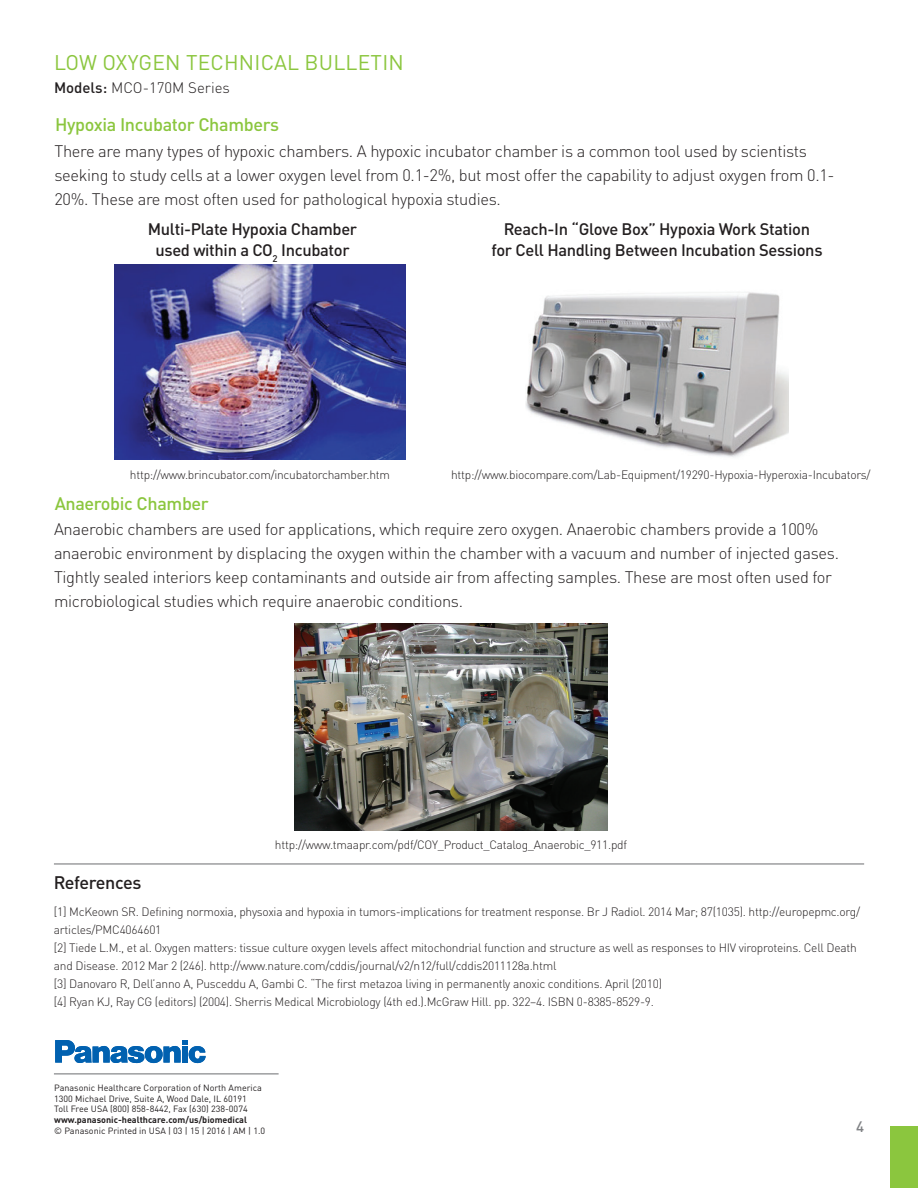
<style>
.page{position:relative;width:918px;height:1188px;background:#fff}
.page>*{position:absolute;margin:0;border:0;box-sizing:border-box;transform-origin:0 0}
.t1{font:21px "DINOT";letter-spacing:.01em;color:#8bc63e}
.t2{font:500 18px "DINOT";letter-spacing:-.02em;color:#8bc63e}
.t3{font:500 18px "DINOT";letter-spacing:-.02em;color:#231f20}
.t4{font:300 16.5px/24px "DINOT";letter-spacing:-.02em;color:#231f20}
.t5{font:500 16.5px/21px "DINOT";letter-spacing:-.02em;color:#231f20;text-align:center}
.t6{font:300 15px "DINOT";color:#231f20}
.t7{font:500 15px "DINOT";color:#808285}
.t8{font:300 12px/18px "DINOT";letter-spacing:-.02em;color:#231f20}
.t9{font:9px/10.8px "DINOT";color:#231f20}
.t10{font:700 9px "DINOT";color:#231f20}
.s1{font-weight:500}
</style>
<div class="page">
<img style="left:526px;top:292px;width:262px;height:165px">
<img style="left:114px;top:265px;width:292px;height:195px">
<img style="left:295px;top:623px;width:312px;height:207px">
<svg style="left:55px;top:1040px;width:151px;height:23px"></svg>
<hr style="left:54px;top:1074px;width:225px;height:1px;background:#6c6d70">
<hr style="left:54px;top:864px;width:810px;height:1px;background:#6c6d70">
<div style="left:890px;top:1126px;width:28px;height:62px;background:#8bc63e"></div>
<h1 class="t1" style="left:54px;top:49px;width:351px">LOW OXYGEN TECHNICAL BULLETIN</h1>
<p class="t6" style="left:54px;top:78px;width:178px"><span class="s1">Models:</span> MCO-170M Series</p>
<h2 class="t2" style="left:55px;top:113px;width:225px">Hypoxia Incubator Chambers</h2>
<p class="t4" style="left:54px;top:139px;width:782px">There are many types of hypoxic chambers. A hypoxic incubator chamber is a common tool used by scientists seeking to study cells at a lower oxygen level from 0.1-2%, but most offer the capability to adjust oxygen from 0.1-<br>20%. These are most often used for pathological hypoxia studies.</p>
<h3 class="t5" style="left:148px;top:218px;width:211px">Multi-Plate Hypoxia Chamber used within a CO<sub>2</sub> Incubator</h3>
<h3 class="t5" style="left:492px;top:218px;width:332px">Reach-In “Glove Box” Hypoxia Work Station for Cell Handling Between Incubation Sessions</h3>
<p class="t8" style="left:130px;top:466px;width:262px">http://www.brincubator.com/incubatorchamber.htm</p>
<h2 class="t2" style="left:55px;top:492px;width:156px">Anaerobic Chamber</h2>
<p class="t8" style="left:451px;top:466px;width:421px">http://www.biocompare.com/Lab-Equipment/19290-Hypoxia-Hyperoxia-Incubators/</p>
<p class="t4" style="left:54px;top:517px;width:787px">Anaerobic chambers are used for applications, which require zero oxygen. Anaerobic chambers provide a 100% anaerobic environment by displacing the oxygen within the chamber with a vacuum and number of injected gases.<br>Tightly sealed interiors keep contaminants and outside air from affecting samples. These are most often used for microbiological studies which require anaerobic conditions.</p>
<h2 class="t3" style="left:54px;top:871px;width:89px">References</h2>
<p class="t8" style="left:275px;top:835px;width:354px">http://www.tmaapr.com/pdf/COY_Product_Catalog_Anaerobic_911.pdf</p>
<p class="t8" style="left:54px;top:903px;width:808px">[1] McKeown SR. Defining normoxia, physoxia and hypoxia in tumors-implications for treatment response. Br J Radiol. 2014 Mar; 87(1035). http://europepmc.org/ articles/PMC4064601<br>[2] Tiede L.M., et al. Oxygen matters: tissue culture oxygen levels affect mitochondrial function and structure as well as responses to HIV viroproteins. Cell Death and Disease. 2012 Mar 2 (246). http://www.nature.com/cddis/journal/v2/n12/full/cddis2011128a.html<br>[3] Danovaro R, Dell’anno A, Pusceddu A, Gambi C. “The first metazoa living in permanently anoxic conditions. April (2010)<br>[4] Ryan KJ, Ray CG (editors) (2004). Sherris Medical Microbiology (4th ed.).McGraw Hill. pp. 322–4. ISBN 0-8385-8529-9.</p>
<p class="t9" style="left:54px;top:1082px;width:209px">Panasonic Healthcare Corporation of North America<br>1300 Michael Drive, Suite A, Wood Dale, IL 60191<br>Toll Free USA (800) 858-8442, Fax (630) 238-0074</p>
<p class="t10" style="left:54px;top:1114px;width:194px">www.panasonic-healthcare.com/us/biomedical</p>
<p class="t9" style="left:54px;top:1125px;width:212px">© Panasonic Printed in USA | 03 | 15 | 2016 | AM | 1.0</p>
<p class="t7" style="left:856px;top:1117px;width:9px">4</p>
</div>
